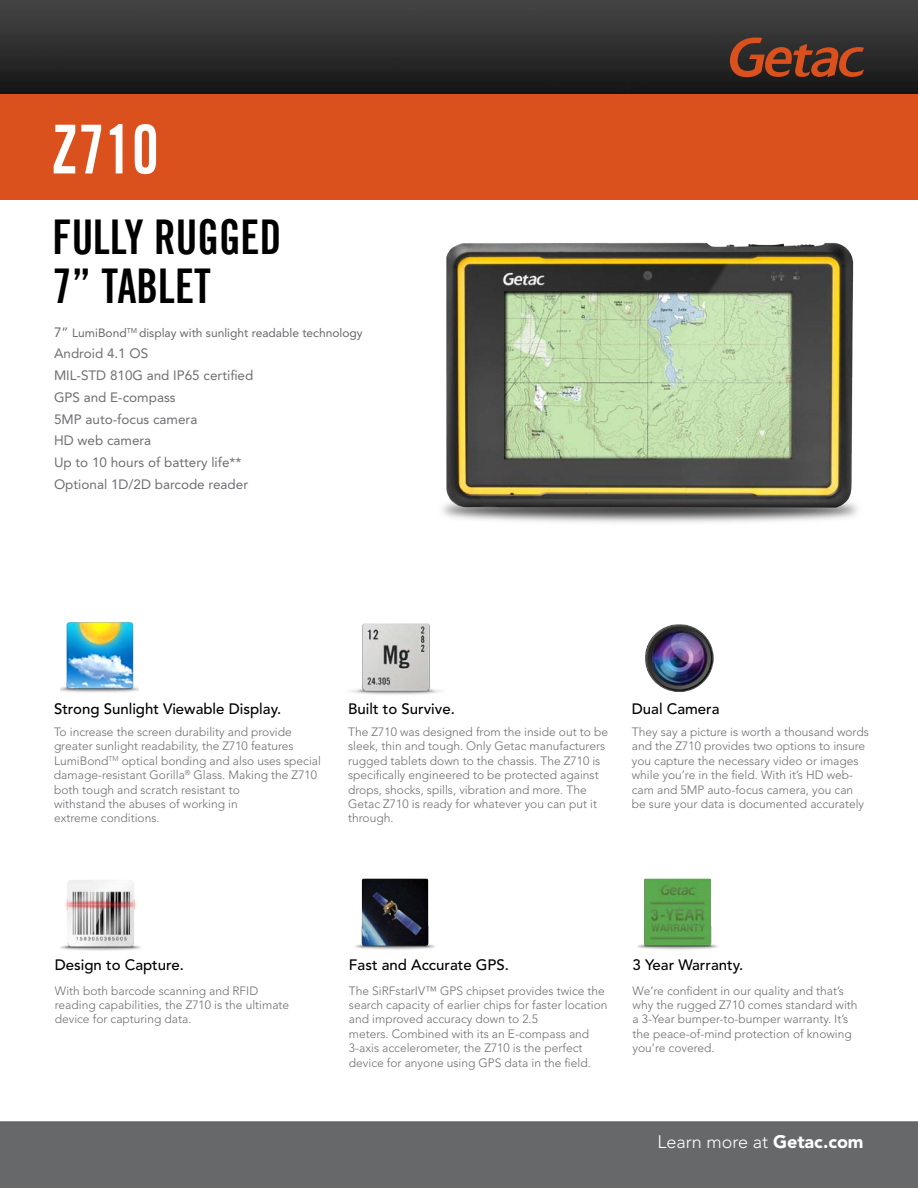
<style>
.page{position:relative;width:918px;height:1188px;background:#fff}
.page>*{position:absolute;margin:0;border:0;box-sizing:border-box;transform-origin:0 0}
.t1{font:67.5px "Trade Gothic Bold Cond Twenty";color:#fff;scale:.9 1}
.t2{font:48px/49.5px "Trade Gothic Bold Cond Twenty";color:#000;scale:.9 1}
.t3{font:300 18px "Avenir";color:#fff}
.t4{font:500 15px "Avenir";color:#000}
.t5{font:13.5px/21.8px "Avenir";color:#6d6e71}
.t6{font:300 12px/14.4px "Avenir";color:#6d6e71}
.t7{font:12px "Avenir";color:#67686a}
.s1{font-size:13.5px;color:#6d6e71}
.s2{font-weight:900}
</style>
<div class="page">
<img style="left:442px;top:242px;width:416px;height:281px">
<img style="left:0;top:0;width:918px;height:94px">
<div style="left:0;top:94px;width:918px;height:106px;background:#da511d"></div>
<svg style="left:730px;top:37px;width:134px;height:41px;background:#6d3824"></svg>
<div style="left:0;top:1121px;width:918px;height:67px;background:#67686a"></div>
<img style="left:60px;top:880px;width:81px;height:71px">
<img style="left:60px;top:622px;width:79px;height:71px">
<img style="left:350px;top:623px;width:91px;height:72px">
<img style="left:645px;top:624px;width:69px;height:68px">
<img style="left:637px;top:878px;width:81px;height:72px">
<img style="left:355px;top:878px;width:80px;height:72px">
<h1 class="t1" style="left:51px;top:108px;width:121px">Z710</h1>
<h2 class="t2" style="left:52px;top:212px;width:256px">FULLY Rugged<br>7” TABLET</h2>
<p class="t7" style="left:54px;top:325px;width:310px"><span class="s1">7”</span> LumiBond<sup>TM</sup> display with sunlight readable technology</p>
<p class="t5" style="left:54px;top:343px;width:201px">Android 4.1 OS<br>MIL-STD 810G and IP65 certified<br>GPS and E-compass<br>5MP auto-focus camera<br>HD web camera<br>Up to 10 hours of battery life**<br>Optional 1D/2D barcode reader</p>
<p class="t4" style="left:54px;top:700px;width:229px">Strong Sunlight Viewable Display.</p>
<p class="t6" style="left:54px;top:725px;width:269px">To increase the screen durability and provide greater sunlight readability, the Z710 features LumiBond<sup>TM</sup> optical bonding and also uses special damage-resistant Gorilla<sup>®</sup> Glass. Making the Z710 both tough and scratch resistant to<br>withstand the abuses of working in<br>extreme conditions.</p>
<p class="t4" style="left:348px;top:700px;width:108px">Built to Survive.</p>
<p class="t6" style="left:348px;top:725px;width:261px">The Z710 was designed from the inside out to be sleek, thin and tough. Only Getac manufacturers rugged tablets down to the chassis. The Z710 is specifically engineered to be protected against drops, shocks, spills, vibration and more. The Getac Z710 is ready for whatever you can put it through.</p>
<p class="t4" style="left:632px;top:700px;width:89px">Dual Camera</p>
<p class="t6" style="left:632px;top:725px;width:239px">They say a picture is worth a thousand words and the Z710 provides two options to insure you capture the necessary video or images while you’re in the field. With it’s HD web&shy;cam and 5MP auto-focus camera, you can be sure your data is documented accurately</p>
<p class="t4" style="left:55px;top:956px;width:131px">Design to Capture.</p>
<p class="t6" style="left:55px;top:983px;width:236px">With both barcode scanning and RFID reading capabilities, the Z710 is the ultimate device for capturing data.</p>
<p class="t4" style="left:349px;top:956px;width:162px">Fast and Accurate GPS.</p>
<p class="t6" style="left:349px;top:983px;width:260px">The SiRFstarIV™ GPS chipset provides twice the search capacity of earlier chips for faster location and improved accuracy down to 2.5<br>meters. Combined with its an E-compass and 3-axis accelerometer, the Z710 is the perfect device for anyone using GPS data in the field.</p>
<p class="t4" style="left:633px;top:956px;width:112px">3 Year Warranty.</p>
<p class="t6" style="left:633px;top:983px;width:227px">We’re confident in our quality and that’s why the rugged Z710 comes standard with a 3-Year bumper-to-bumper warranty. It’s the peace-of-mind protection of knowing you’re covered.</p>
<h3 class="t3" style="left:658px;top:1132px;width:208px">Learn more at <span class="s2">Getac.com</span></h3>
</div>
